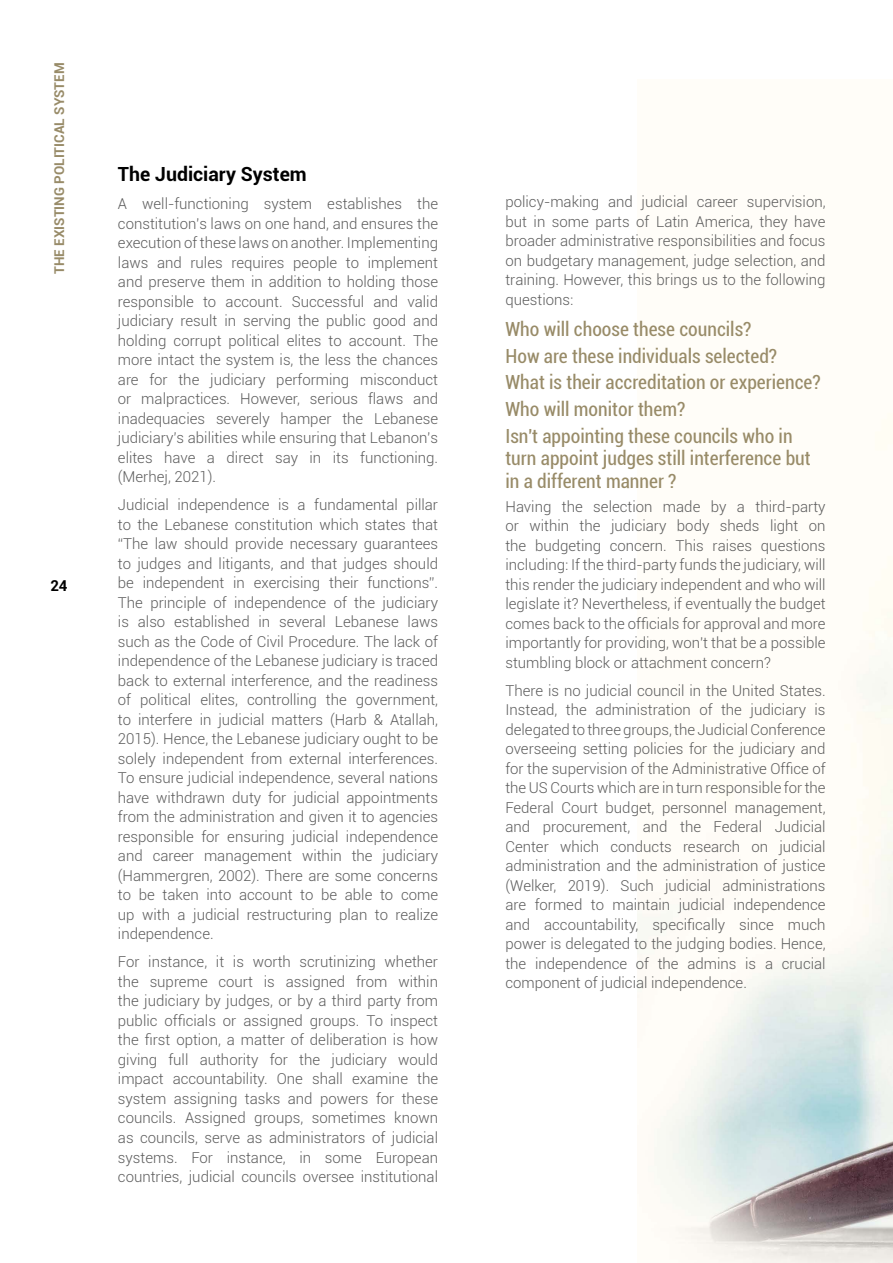
<style>
.page{position:relative;width:893px;height:1263px;background:#fff}
.page>*{position:absolute;margin:0;border:0;box-sizing:border-box;transform-origin:0 0}
.t1{font:condensed 19.5px/26.7px "Roboto";color:#988b68}
.t2{font:700 19.5px "Roboto";color:#000}
.t3{font:300 15px/19.5px "Roboto";color:#5c5c5c;text-align:justify}
.t4{font:700 15px "Roboto";color:#000}
.t5{font:700 13.5px "Roboto";color:#988b68}
</style>
<div class="page">
<img style="left:638px;top:413px;width:255px;height:850px">
<p class="t5" style="left:50px;top:274px;width:213px;rotate:-90deg">THE EXISTING POLITICAL SYSTEM</p>
<p class="t4" style="left:50px;top:575px;width:19px">24</p>
<h1 class="t2" style="left:118px;top:161px;width:190px">The Judiciary System</h1>
<p class="t3" style="left:118px;top:194px;width:322px">A well-functioning system establishes the constitution’s laws on one hand, and ensures the execution of these laws on another. Implementing laws and rules requires people to implement and preserve them in addition to holding those responsible to account. Successful and valid judiciary result in serving the public good and holding corrupt political elites to account. The more intact the system is, the less the chances are for the judiciary performing misconduct or malpractices. However, serious flaws and inadequacies severely hamper the Lebanese judiciary’s abilities while ensuring that Lebanon’s elites have a direct say in its functioning. (Merhej, 2021).</p>
<p class="t3" style="left:118px;top:495px;width:322px">Judicial independence is a fundamental pillar to the Lebanese constitution which states that “The law should provide necessary guarantees to judges and litigants, and that judges should be independent in exercising their functions”.<br>The principle of independence of the judiciary is also established in several Lebanese laws such as the Code of Civil Procedure. The lack of independence of the Lebanese judiciary is traced back to external interference, and the readiness of political elites, controlling the government, to interfere in judicial matters (Harb &amp; Atallah, 2015). Hence, the Lebanese judiciary ought to be solely independent from external interferences.<br>To ensure judicial independence, several nations have withdrawn duty for judicial appointments from the administration and given it to agencies responsible for ensuring judicial independence and career management within the judiciary (Hammergren, 2002). There are some concerns to be taken into account to be able to come up with a judicial restructuring plan to realize independence.</p>
<p class="t3" style="left:118px;top:952px;width:322px">For instance, it is worth scrutinizing whether the supreme court is assigned from within the judiciary by judges, or by a third party from public officials or assigned groups. To inspect the first option, a matter of deliberation is how giving full authority for the judiciary would impact accountability. One shall examine the system assigning tasks and powers for these councils. Assigned groups, sometimes known as councils, serve as administrators of judicial systems. For instance, in some European countries, judicial councils oversee institutional</p>
<p class="t3" style="left:505px;top:192px;width:322px">policy-making and judicial career supervision, but in some parts of Latin America, they have broader administrative responsibilities and focus on budgetary management, judge selection, and training. However, this brings us to the following questions:</p>
<h1 class="t1" style="left:505px;top:315px;width:317px">Who will choose these councils?<br>How are these individuals selected?<br>What is their accreditation or experience?<br>Who will monitor them?<br>Isn't appointing these councils who in</h1>
<h1 class="t1" style="left:505px;top:446px;width:307px;line-height:22.5px">turn appoint judges still interference but in a different manner ?</h1>
<p class="t3" style="left:505px;top:496px;width:322px">Having the selection made by a third-party or within the judiciary body sheds light on the budgeting concern. This raises questions including: If the third-party funds the judiciary, will this render the judiciary independent and who will legislate it? Nevertheless, if eventually the budget comes back to the officials for approval and more importantly for providing, won't that be a possible stumbling block or attachment concern?</p>
<p class="t3" style="left:505px;top:680px;width:322px">There is no judicial council in the United States.<br>Instead, the administration of the judiciary is delegated to three groups, the Judicial Conference overseeing setting policies for the judiciary and for the supervision of the Administrative Office of the US Courts which are in turn responsible for the Federal Court budget, personnel management, and procurement, and the Federal Judicial Center which conducts research on judicial administration and the administration of justice (Welker, 2019). Such judicial administrations are formed to maintain judicial independence and accountability, specifically since much power is delegated to the judging bodies. Hence, the independence of the admins is a crucial component of judicial independence.</p>
</div>
